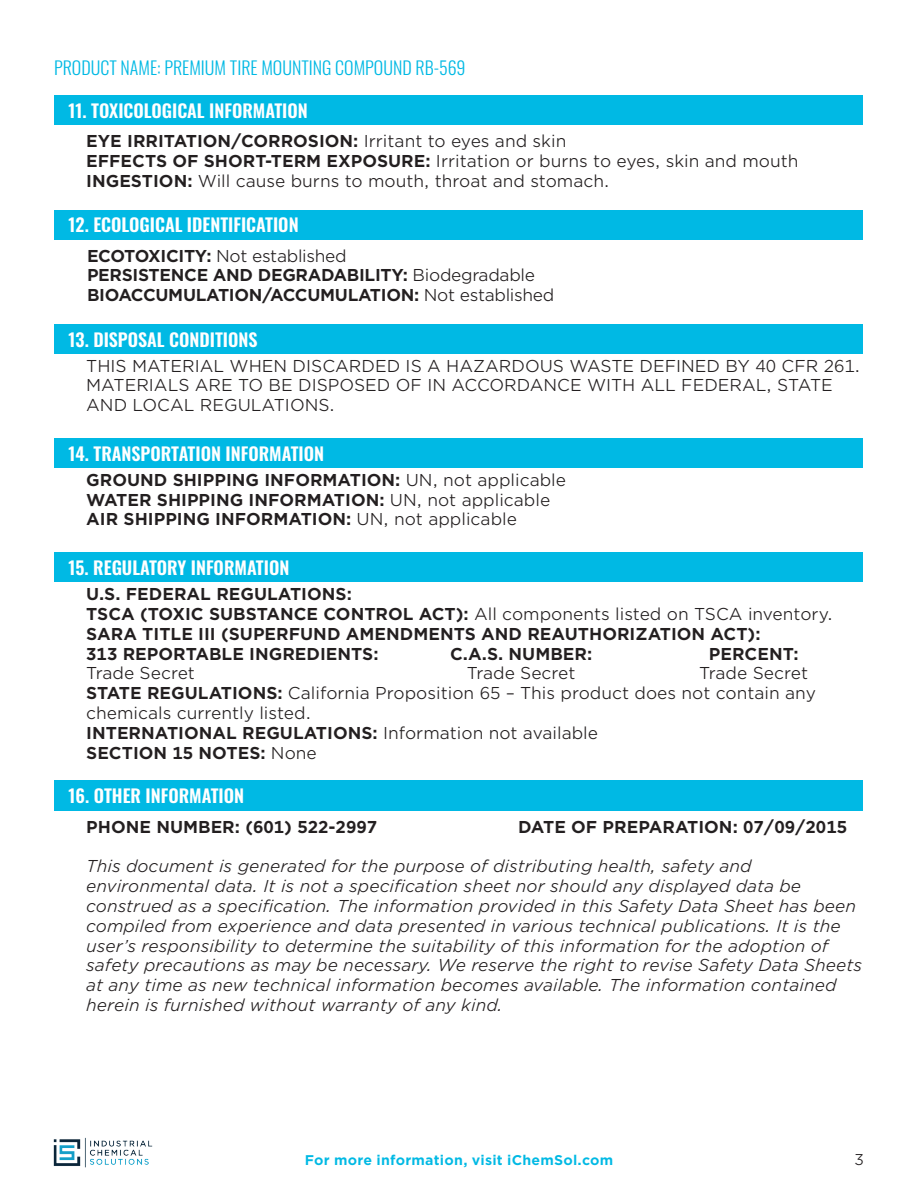
<style>
.page{position:relative;width:918px;height:1188px;background:#fff}
.page>*{position:absolute;margin:0;border:0;box-sizing:border-box;transform-origin:0 0}
.t1{font:600 18px "Oswald";color:#fff}
.t2{font:300 18px "Oswald";color:#00b9e4}
.t3{font:italic 16.5px/19.8px "Gotham Office";color:#231f20}
.t4{font:16.5px/19.8px "Gotham Office";color:#231f20}
.t5{font:700 16.5px/19.8px "Gotham Office";color:#231f20}
.t6{font:700 16.5px/19.8px "Gotham Office";letter-spacing:-.02em;color:#231f20}
.t7{font:15px "Gotham Office";color:#231f20}
.t8{font:700 13.5px "Gotham Office";letter-spacing:.015em;color:#00b9e4}
.s1{font-weight:700}
.s2{font-weight:400}
</style>
<div class="page">
<img style="left:53px;top:1137px;width:100px;height:31px">
<div style="left:54px;top:210px;width:808px;height:30px;background:#00b9e4"></div>
<div style="left:54px;top:324px;width:808px;height:30px;background:#00b9e4"></div>
<div style="left:54px;top:438px;width:808px;height:30px;background:#00b9e4"></div>
<div style="left:54px;top:95px;width:808px;height:30px;background:#00b9e4"></div>
<div style="left:54px;top:781px;width:808px;height:30px;background:#00b9e4"></div>
<div style="left:54px;top:552px;width:808px;height:30px;background:#00b9e4"></div>
<p class="t2" style="left:54px;top:52px;width:413px">PRODUCT NAME: PREMIUM TIRE MOUNTING COMPOUND RB-569</p>
<p class="t1" style="left:69px;top:101px;width:241px">11. TOXICOLOGICAL INFORMATION</p>
<p class="t4" style="left:86px;top:131px;width:714px"><span class="s1">EYE IRRITATION/CORROSION:</span> Irritant to eyes and skin<br><span class="s1">EFFECTS OF SHORT-TERM EXPOSURE:</span> Irritation or burns to eyes, skin and mouth<br><span class="s1">INGESTION:</span> Will cause burns to mouth, throat and stomach.</p>
<p class="t1" style="left:69px;top:216px;width:232px">12. ECOLOGICAL IDENTIFICATION</p>
<p class="t6" style="left:87px;top:246px;width:469px">ECOTOXICITY: <span class="s2">Not established<br></span>PERSISTENCE AND DEGRADABILITY: <span class="s2">Biodegradable<br></span>BIOACCUMULATION/ACCUMULATION: <span class="s2">Not established</span></p>
<p class="t1" style="left:69px;top:330px;width:190px">13. DISPOSAL CONDITIONS</p>
<p class="t4" style="left:86px;top:355px;width:775px">THIS MATERIAL WHEN DISCARDED IS A HAZARDOUS WASTE DEFINED BY 40 CFR 261.<br>MATERIALS ARE TO BE DISPOSED OF IN ACCORDANCE WITH ALL FEDERAL, STATE<br>AND LOCAL REGULATIONS.</p>
<p class="t1" style="left:69px;top:444px;width:257px">14. TRANSPORTATION INFORMATION</p>
<p class="t5" style="left:86px;top:470px;width:481px">GROUND SHIPPING INFORMATION: <span class="s2">UN, not applicable<br></span>WATER SHIPPING INFORMATION: <span class="s2">UN, not applicable<br></span>AIR SHIPPING INFORMATION: <span class="s2">UN, not applicable</span></p>
<p class="t1" style="left:69px;top:558px;width:222px">15. REGULATORY INFORMATION</p>
<p class="t5" style="left:86px;top:584px;width:748px">U.S. FEDERAL REGULATIONS:<br>TSCA (TOXIC SUBSTANCE CONTROL ACT): <span class="s2">All components listed on TSCA inventory.<br></span>SARA TITLE III (SUPERFUND AMENDMENTS AND REAUTHORIZATION ACT):<br>313 REPORTABLE INGREDIENTS:</p>
<p class="t5" style="left:450px;top:643px;width:144px">C.A.S. NUMBER:</p>
<p class="t5" style="left:709px;top:643px;width:91px">PERCENT:</p>
<p class="t4" style="left:86px;top:663px;width:731px;text-indent:613px">Trade Secret <span class="s1">STATE REGULATIONS:</span> California Proposition 65 – This product does not contain any chemicals currently listed.<br><span class="s1">INTERNATIONAL REGULATIONS:</span> Information not available<br><span class="s1">SECTION 15 NOTES:</span> None</p>
<p class="t4" style="left:86px;top:663px;width:110px">Trade Secret</p>
<p class="t4" style="left:467px;top:663px;width:110px">Trade Secret</p>
<p class="t1" style="left:69px;top:787px;width:177px">16. OTHER INFORMATION</p>
<p class="t5" style="left:86px;top:817px;width:292px">PHONE NUMBER: (601) 522-2997</p>
<p class="t5" style="left:518px;top:817px;width:330px">DATE OF PREPARATION: 07/09/2015</p>
<p class="t3" style="left:86px;top:856px;width:777px">This document is generated for the purpose of distributing health, safety and environmental data. It is not a specification sheet nor should any displayed data be construed as a specification. The information provided in this Safety Data Sheet has been compiled from experience and data presented in various technical publications. It is the user’s responsibility to determine the suitability of this information for the adoption of safety precautions as may be necessary. We reserve the right to revise Safety Data Sheets at any time as new technical information becomes available. The information contained herein is furnished without warranty of any kind.</p>
<p class="t8" style="left:305px;top:1151px;width:310px">For more information, visit iChemSol.com</p>
<p class="t7" style="left:855px;top:1150px;width:11px">3</p>
</div>
